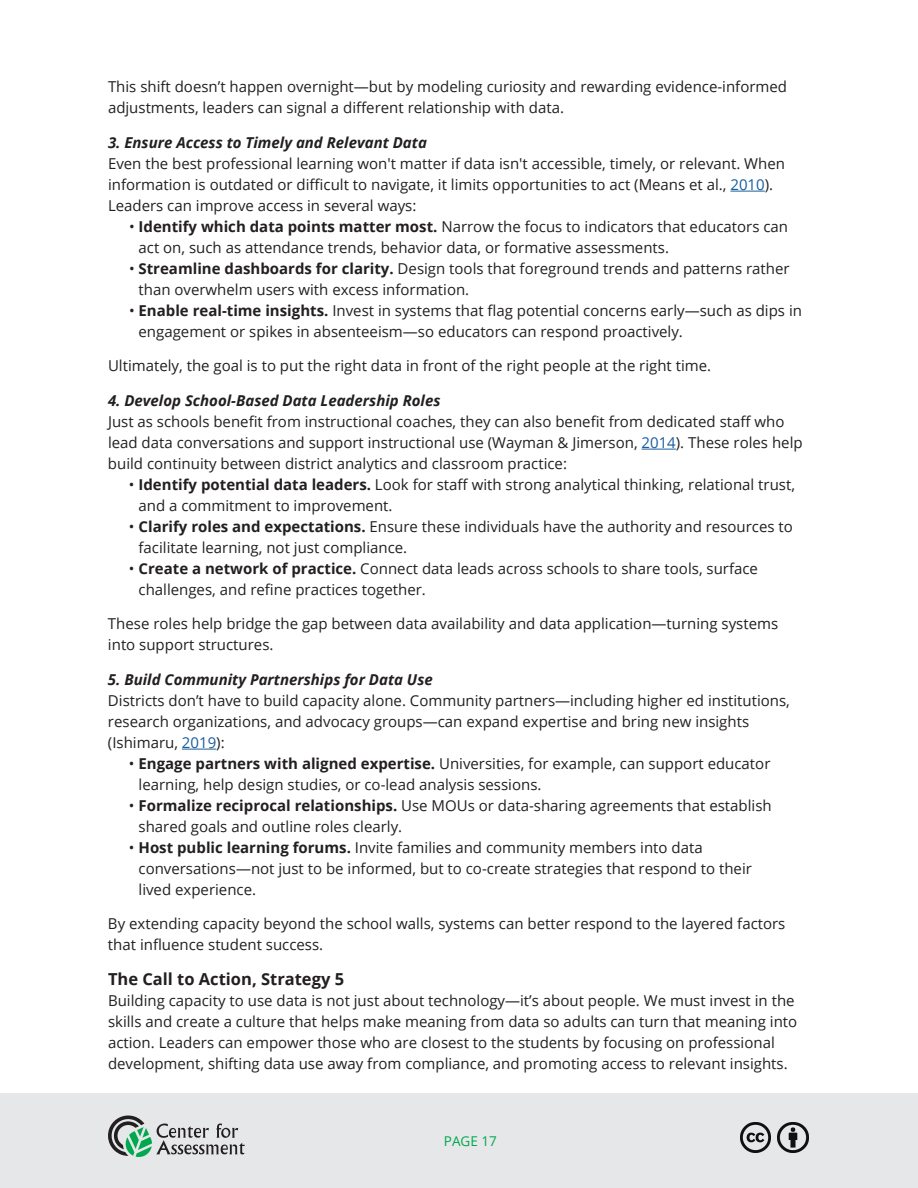
<style>
.page{position:relative;width:918px;height:1188px;background:#fff}
.page>*{position:absolute;margin:0;border:0;box-sizing:border-box;transform-origin:0 0}
.t1{font:700 16.5px "Open Sans";color:#231f20}
.t2{font:15px/21px "Open Sans";color:#231f20}
.t3{font:italic 700 15px "Open Sans";color:#231f20}
.t4{font:13.5px "Open Sans";color:#00a84e}
.s1{color:#175d9e}
.s2{font-weight:700}
</style>
<div class="page">
<div style="left:0;top:1094px;width:918px;height:94px;background:#e6e7e9"></div>
<svg style="left:108px;top:1116px;width:137px;height:41px"></svg>
<img style="left:778px;top:1122px;width:30px;height:31px">
<img style="left:740px;top:1122px;width:31px;height:30px">
<hr style="left:730px;top:191px;width:35px;height:1px;background:#175d9e">
<hr style="left:642px;top:449px;width:34px;height:1px;background:#175d9e">
<hr style="left:182px;top:749px;width:34px;height:1px;background:#175d9e">
<p class="t2" style="left:108px;top:76px;width:681px">This shift doesn’t happen overnight—but by modeling curiosity and rewarding evidence-informed adjustments, leaders can signal a different relationship with data.</p>
<p class="t3" style="left:108px;top:132px;width:320px">3. Ensure Access to Timely and Relevant Data</p>
<p class="t2" style="left:108px;top:153px;width:679px">Even the best professional learning won't matter if data isn't accessible, timely, or relevant. When information is outdated or difficult to navigate, it limits opportunities to act (Means et al., <span class="s1">2010</span>).<br>Leaders can improve access in several ways:</p>
<p class="t2" style="left:139px;top:216px;width:651px;text-indent:-10px">• <span class="s2">Identify which data points matter most.</span> Narrow the focus to indicators that educators can act on, such as attendance trends, behavior data, or formative assessments.</p>
<p class="t2" style="left:139px;top:258px;width:653px;text-indent:-10px">• <span class="s2">Streamline dashboards for clarity.</span> Design tools that foreground trends and patterns rather than overwhelm users with excess information.</p>
<p class="t2" style="left:139px;top:300px;width:665px;text-indent:-10px">• <span class="s2">Enable real-time insights.</span> Invest in systems that flag potential concerns early—such as dips in engagement or spikes in absenteeism—so educators can respond proactively.</p>
<p class="t2" style="left:108px;top:355px;width:605px">Ultimately, the goal is to put the right data in front of the right people at the right time.</p>
<p class="t3" style="left:108px;top:390px;width:334px">4. Develop School-Based Data Leadership Roles</p>
<p class="t2" style="left:108px;top:411px;width:696px">Just as schools benefit from instructional coaches, they can also benefit from dedicated staff who lead data conversations and support instructional use (Wayman &amp; Jimerson, <span class="s1">2014</span>). These roles help build continuity between district analytics and classroom practice:</p>
<p class="t2" style="left:139px;top:474px;width:658px;text-indent:-10px">• <span class="s2">Identify potential data leaders.</span> Look for staff with strong analytical thinking, relational trust, and a commitment to improvement.</p>
<p class="t2" style="left:139px;top:516px;width:656px;text-indent:-10px">• <span class="s2">Clarify roles and expectations.</span> Ensure these individuals have the authority and resources to facilitate learning, not just compliance.</p>
<p class="t2" style="left:139px;top:558px;width:621px;text-indent:-10px">• <span class="s2">Create a network of practice.</span> Connect data leads across schools to share tools, surface challenges, and refine practices together.</p>
<p class="t2" style="left:108px;top:613px;width:672px">These roles help bridge the gap between data availability and data application—turning systems into support structures.</p>
<p class="t3" style="left:108px;top:669px;width:326px">5. Build Community Partnerships for Data Use</p>
<p class="t2" style="left:108px;top:690px;width:683px">Districts don’t have to build capacity alone. Community partners—including higher ed institutions, research organizations, and advocacy groups—can expand expertise and bring new insights (Ishimaru, <span class="s1">2019</span>):</p>
<p class="t2" style="left:139px;top:753px;width:633px;text-indent:-10px">• <span class="s2">Engage partners with aligned expertise.</span> Universities, for example, can support educator learning, help design studies, or co-lead analysis sessions.</p>
<p class="t2" style="left:139px;top:795px;width:635px;text-indent:-10px">• <span class="s2">Formalize reciprocal relationships.</span> Use MOUs or data-sharing agreements that establish shared goals and outline roles clearly.</p>
<p class="t2" style="left:139px;top:837px;width:615px;text-indent:-10px">• <span class="s2">Host public learning forums.</span> Invite families and community members into data conversations—not just to be informed, but to co-create strategies that respond to their lived experience.</p>
<p class="t2" style="left:108px;top:913px;width:679px">By extending capacity beyond the school walls, systems can better respond to the layered factors that influence student success.</p>
<p class="t1" style="left:108px;top:967px;width:238px">The Call to Action, Strategy 5</p>
<p class="t2" style="left:108px;top:990px;width:691px">Building capacity to use data is not just about technology—it’s about people. We must invest in the skills and create a culture that helps make meaning from data so adults can turn that meaning into action. Leaders can empower those who are closest to the students by focusing on professional development, shifting data use away from compliance, and promoting access to relevant insights.</p>
<p class="t4" style="left:444px;top:1132px;width:54px">PAGE 17</p>
</div>
